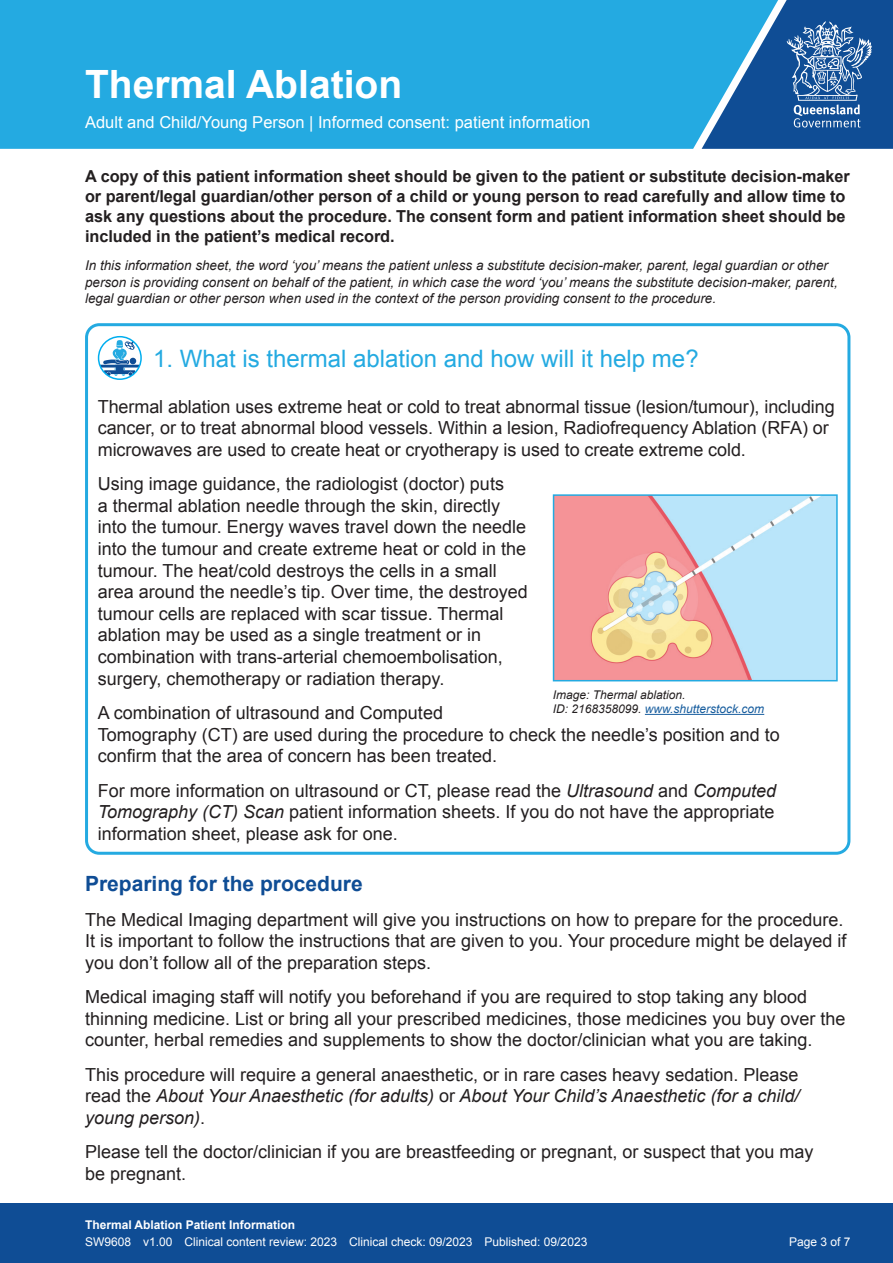
<style>
.page{position:relative;width:893px;height:1263px;background:#fff}
.page>*{position:absolute;margin:0;border:0;box-sizing:border-box;transform-origin:0 0}
.t1{font:700 39px "Arial";color:#fff}
.t2{font:24px "Arial";color:#24aae1}
.t3{font:700 21px "Arial";color:#0f4d95}
.t4{font:18px/21.6px "Arial";color:#231f20}
.t5{font:700 16.5px/19.8px "Arial";letter-spacing:-.005em;color:#231f20}
.t6{font:16.5px "Arial";color:#fff}
.t7{font:italic 13.5px/16.2px "Arial";color:#231f20}
.t8{font:12px "Arial";color:#fff}
.t9{font:italic 12px/14.4px "Arial";color:#231f20}
.t10{font:700 12px "Arial";color:#fff}
.s1{font-style:italic}
.s2{color:#175d9e}
</style>
<div class="page">
<div style="left:0;top:1203px;width:893px;height:60px;background:#0f4d95"></div>
<div style="left:0;top:0;width:702px;height:149px;background:#24aae1"></div>
<svg style="left:702px;top:0;width:191px;height:149px;background:#2e72ae"></svg>
<div style="left:85px;top:323px;width:765px;height:532px;border:3px solid #24aae1;border-radius:13px"></div>
<svg style="left:99px;top:337px;width:42px;height:42px"></svg>
<svg style="left:99px;top:340px;width:10px;height:13px"></svg>
<div style="left:98px;top:336px;width:44px;height:44px;border:2px solid #00aeef;border-radius:50%"></div>
<img style="left:556px;top:497px;width:279px;height:181px">
<div style="left:553px;top:494px;width:285px;height:187px;border:2px solid #24aae1"></div>
<hr style="left:645px;top:714px;width:119px;height:1px;background:#175d9e">
<h1 class="t1" style="left:85px;top:58px;width:319px">Thermal Ablation</h1>
<p class="t6" style="left:85px;top:111px;width:507px">Adult and Child/Young Person | Informed consent: patient information</p>
<p class="t5" style="left:85px;top:167px;width:766px">A copy of this patient information sheet should be given to the patient or substitute decision-maker or parent/legal guardian/other person of a child or young person to read carefully and allow time to ask any questions about the procedure. The consent form and patient information sheet should be included in the patient’s medical record.</p>
<p class="t7" style="left:85px;top:258px;width:754px">In this information sheet, the word ‘you’ means the patient unless a substitute decision-maker, parent, legal guardian or other person is providing consent on behalf of the patient, in which case the word ‘you’ means the substitute decision-maker, parent, legal guardian or other person when used in the context of the person providing consent to the procedure.</p>
<h2 class="t2" style="left:153px;top:343px;width:547px">1. What is thermal ablation and how will it help me?</h2>
<p class="t4" style="left:98px;top:396px;width:738px">Thermal ablation uses extreme heat or cold to treat abnormal tissue (lesion/tumour), including cancer, or to treat abnormal blood vessels. Within a lesion, Radiofrequency Ablation (RFA) or microwaves are used to create heat or cryotherapy is used to create extreme cold.</p>
<p class="t4" style="left:98px;top:473px;width:431px">Using image guidance, the radiologist (doctor) puts<br>a thermal ablation needle through the skin, directly into the tumour. Energy waves travel down the needle into the tumour and create extreme heat or cold in the tumour. The heat/cold destroys the cells in a small area around the needle’s tip. Over time, the destroyed tumour cells are replaced with scar tissue. Thermal ablation may be used as a single treatment or in combination with trans-arterial chemoembolisation, surgery, chemotherapy or radiation therapy.</p>
<p class="t4" style="left:98px;top:702px;width:684px">A combination of ultrasound and Computed<br>Tomography (CT) are used during the procedure to check the needle’s position and to confirm that the area of concern has been treated.</p>
<p class="t4" style="left:98px;top:779px;width:680px;text-align:justify">For more information on ultrasound or CT, please read the <span class="s1">Ultrasound</span> and <span class="s1">Computed Tomography (CT) Scan</span> patient information sheets. If you do not have the appropriate information sheet, please ask for one.</p>
<p class="t9" style="left:553px;top:687px;width:213px">Image: Thermal ablation.<br>ID: 2168358099. <span class="s2">www.shutterstock.com</span></p>
<p class="t3" style="left:85px;top:870px;width:279px">Preparing for the procedure</p>
<p class="t4" style="left:85px;top:909px;width:763px">The Medical Imaging department will give you instructions on how to prepare for the procedure.<br>It is important to follow the instructions that are given to you. Your procedure might be delayed if you don’t follow all of the preparation steps.</p>
<p class="t4" style="left:85px;top:986px;width:762px">Medical imaging staff will notify you beforehand if you are required to stop taking any blood thinning medicine. List or bring all your prescribed medicines, those medicines you buy over the counter, herbal remedies and supplements to show the doctor/clinician what you are taking.</p>
<p class="t4" style="left:85px;top:1064px;width:716px;text-align:justify">This procedure will require a general anaesthetic, or in rare cases heavy sedation. Please read the <span class="s1">About Your Anaesthetic (for adults)</span> or <span class="s1">About Your Child’s Anaesthetic (for a child/ young person)</span>.</p>
<p class="t4" style="left:85px;top:1141px;width:730px">Please tell the doctor/clinician if you are breastfeeding or pregnant, or suspect that you may be pregnant.</p>
<p class="t10" style="left:85px;top:1217px;width:212px">Thermal Ablation Patient Information</p>
<p class="t8" style="left:85px;top:1234px;width:504px">SW9608 v1.00 Clinical content review: 2023 Clinical check: 09/2023 Published: 09/2023</p>
<p class="t8" style="left:789px;top:1234px;width:63px">Page 3 of 7</p>
</div>
